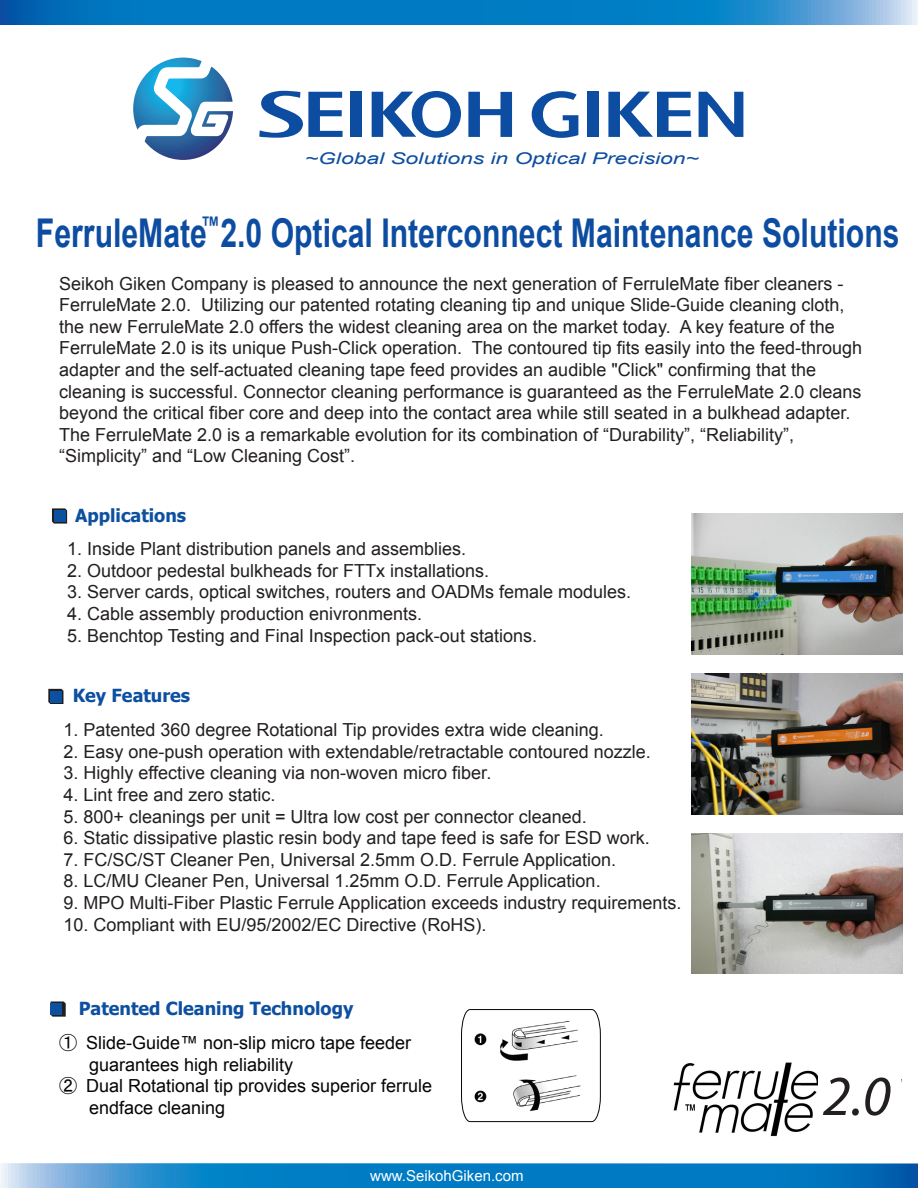
<style>
.page{position:relative;width:918px;height:1188px;background:#fff}
.page>*{position:absolute;margin:0;border:0;box-sizing:border-box;transform-origin:0 0}
.t1{font:italic 56.7px "Myriad";color:#231f20}
.t2{font:700 39.6px "Arial";color:#0d4da1;scale:.76 1}
.t3{font:700 22.95px "Arial";color:#0d4da1;scale:.86 1}
.t4{font:18px/21.6px "Arial";color:#231f20}
.t5{font:18px "Arial";color:#050504}
.t6{font:700 18px "Tahoma";color:#0d509f}
.t7{font:italic 16.2px "Arial";color:#0d4da1;scale:1.41 1}
.t8{font:15px "Arial";color:#fff}
.s1{font-family:"MS Gothic"}
</style>
<div class="page">
<svg style="left:1px;top:1px;width:917px;height:24px;background:#1583c6"></svg>
<div style="left:351px;top:92px;width:11px;height:45px;background:#0d4da1"></div>
<svg style="left:608px;top:92px;width:83px;height:45px"></svg>
<svg style="left:372px;top:91px;width:89px;height:47px"></svg>
<svg style="left:468px;top:92px;width:44px;height:45px"></svg>
<div style="left:587px;top:92px;width:12px;height:45px;background:#0d4da1"></div>
<svg style="left:699px;top:92px;width:44px;height:45px"></svg>
<svg style="left:259px;top:91px;width:84px;height:47px"></svg>
<svg style="left:532px;top:91px;width:46px;height:47px"></svg>
<svg style="left:133px;top:58px;width:100px;height:102px"></svg>
<svg style="left:0;top:1163px;width:918px;height:25px;background:#1985c7"></svg>
<svg style="left:48px;top:689px;width:15px;height:15px"></svg>
<div style="left:51px;top:691px;width:11px;height:11px;background:#0c51a0"></div>
<svg style="left:52px;top:508px;width:15px;height:16px"></svg>
<div style="left:54px;top:510px;width:11px;height:12px;background:#0c51a0"></div>
<img style="left:673px;top:1062px;width:229px;height:75px">
<div style="left:819px;top:1072px;width:82px;height:64px;background:#fff"></div>
<img style="left:691px;top:514px;width:211px;height:140px">
<img style="left:691px;top:673px;width:211px;height:141px">
<img style="left:691px;top:833px;width:211px;height:141px">
<svg style="left:51px;top:1001px;width:15px;height:16px"></svg>
<div style="left:51px;top:1004px;width:11px;height:11px;background:#0c51a0"></div>
<svg style="left:461px;top:1009px;width:140px;height:113px"></svg>
<p class="t7" style="left:305px;top:148px;width:281px">~Global Solutions in Optical Precision~</p>
<p class="t3" style="left:200px;top:209px;width:24px">™</p>
<h2 class="t2" style="left:36px;top:206px;width:1138px">FerruleMate 2.0 Optical Interconnect Maintenance Solutions</h2>
<p class="t4" style="left:59px;top:273px;width:805px">Seikoh Giken Company is pleased to announce the next generation of FerruleMate fiber cleaners - FerruleMate 2.0. Utilizing our patented rotating cleaning tip and unique Slide-Guide cleaning cloth, the new FerruleMate 2.0 offers the widest cleaning area on the market today. A key feature of the FerruleMate 2.0 is its unique Push-Click operation. The contoured tip fits easily into the feed-through adapter and the self-actuated cleaning tape feed provides an audible "Click" confirming that the cleaning is successful. Connector cleaning performance is guaranteed as the FerruleMate 2.0 cleans beyond the critical fiber core and deep into the contact area while still seated in a bulkhead adapter.<br>The FerruleMate 2.0 is a remarkable evolution for its combination of “Durability”, “Reliability”, “Simplicity” and “Low Cleaning Cost”.</p>
<p class="t6" style="left:75px;top:502px;width:112px">Applications</p>
<p class="t4" style="left:67px;top:538px;width:401px">1. Inside Plant distribution panels and assemblies.</p>
<p class="t4" style="left:67px;top:560px;width:424px">2. Outdoor pedestal bulkheads for FTTx installations.</p>
<p class="t4" style="left:67px;top:582px;width:566px">3. Server cards, optical switches, routers and OADMs female modules.</p>
<p class="t4" style="left:67px;top:603px;width:357px">4. Cable assembly production enivronments.</p>
<p class="t4" style="left:67px;top:625px;width:471px">5. Benchtop Testing and Final Inspection pack-out stations.</p>
<p class="t6" style="left:73px;top:683px;width:119px">Key Features</p>
<p class="t4" style="left:63px;top:719px;width:542px">1. Patented 360 degree Rotational Tip provides extra wide cleaning.</p>
<p class="t4" style="left:63px;top:741px;width:589px">2. Easy one-push operation with extendable/retractable contoured nozzle.</p>
<p class="t4" style="left:63px;top:763px;width:429px">3. Highly effective cleaning via non-woven micro fiber.</p>
<p class="t4" style="left:63px;top:784px;width:214px">4. Lint free and zero static.</p>
<p class="t4" style="left:63px;top:806px;width:525px">5. 800+ cleanings per unit = Ultra low cost per connector cleaned.</p>
<p class="t4" style="left:63px;top:827px;width:588px">6. Static dissipative plastic resin body and tape feed is safe for ESD work.</p>
<p class="t4" style="left:63px;top:849px;width:554px">7. FC/SC/ST Cleaner Pen, Universal 2.5mm O.D. Ferrule Application.</p>
<p class="t4" style="left:63px;top:871px;width:539px">8. LC/MU Cleaner Pen, Universal 1.25mm O.D. Ferrule Application.</p>
<p class="t4" style="left:63px;top:892px;width:620px">9. MPO Multi-Fiber Plastic Ferrule Application exceeds industry requirements.</p>
<p class="t4" style="left:63px;top:914px;width:425px">10. Compliant with EU/95/2002/EC Directive (RoHS).</p>
<p class="t6" style="left:79px;top:996px;width:276px">Patented Cleaning Technology</p>
<p class="t5" style="left:59px;top:1031px;width:354px"><span class="s1">①</span> Slide-Guide™ non-slip micro tape feeder</p>
<p class="t5" style="left:89px;top:1053px;width:206px">guarantees high reliability</p>
<p class="t5" style="left:59px;top:1074px;width:375px"><span class="s1">②</span> Dual Rotational tip provides superior ferrule</p>
<p class="t5" style="left:89px;top:1096px;width:138px">endface cleaning</p>
<p class="t8" style="left:370px;top:1166px;width:155px">www.SeikohGiken.com</p>
<h1 class="t1" style="left:823px;top:1068px;width:69px">2.0</h1>
</div>
